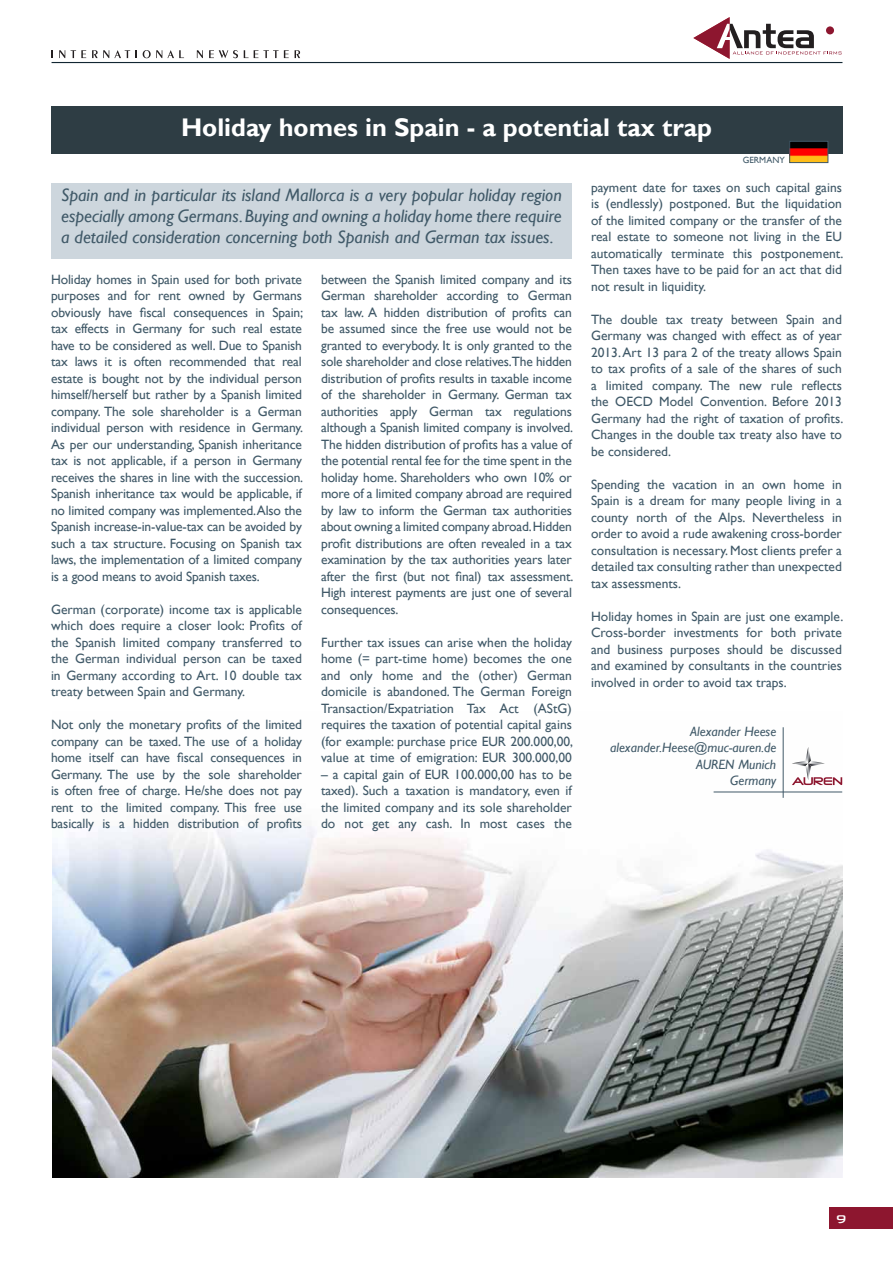
<style>
.page{position:relative;width:893px;height:1263px;background:#fff}
.page>*{position:absolute;margin:0;border:0;box-sizing:border-box;transform-origin:0 0}
.t1{font:700 25.5px "Gill Sans";color:#fff}
.TEXTO_ARTÍCULOS{font:italic 18px/21px "Gill Sans";color:#405968;text-align:justify}
.t2{font:500 15px "Bank Gothic BT";color:#fff}
.TEXTO_ARTÍCULOS-2{font:13.5px/16.5px "Gill Sans";color:#405968;text-align:justify}
.TEXTO_ARTÍCULOS-3{font:italic 13.5px "Gill Sans";color:#405968}
.t3{font:9px "Gill Sans";color:#405968}
</style>
<div class="page">
<div style="left:829px;top:1208px;width:64px;height:21px;background:#8d162f"></div>
<img style="left:52px;top:727px;width:790px;height:451px">
<div style="left:51px;top:106px;width:791px;height:47px;background:#2e3d44"></div>
<img style="left:791px;top:143px;width:35px;height:18px">
<div style="left:789px;top:141px;width:39px;height:22px;border:1px solid #405968"></div>
<div style="left:51px;top:183px;width:521px;height:75px;background:#cdd6dd"></div>
<svg style="left:791px;top:747px;width:51px;height:38px"></svg>
<hr style="left:714px;top:792px;width:128px;height:1px;background:#405968">
<hr style="left:783px;top:727px;width:1px;height:71px;background:#405968">
<svg style="left:59px;top:50px;width:6px;height:8px"></svg>
<svg style="left:71px;top:50px;width:15px;height:8px"></svg>
<svg style="left:92px;top:50px;width:45px;height:8px"></svg>
<svg style="left:143px;top:50px;width:41px;height:8px"></svg>
<svg style="left:197px;top:50px;width:6px;height:8px"></svg>
<svg style="left:209px;top:50px;width:29px;height:8px"></svg>
<svg style="left:244px;top:50px;width:45px;height:8px"></svg>
<svg style="left:295px;top:50px;width:5px;height:8px"></svg>
<svg style="left:693px;top:17px;width:148px;height:42px"></svg>
<div style="left:826px;top:26px;width:8px;height:8px;background:#8d162f;border-radius:50%"></div>
<hr style="left:52px;top:62px;width:790px;height:1px;background:#122632">
<p class="t1" style="left:181px;top:112px;width:532px">Holiday homes in Spain - a potential tax trap</p>
<p class="t3" style="left:743px;top:154px;width:44px">GERMANY</p>
<p class="TEXTO_ARTÍCULOS" style="left:61px;top:185px;width:502px">Spain and in particular its island Mallorca is a very popular holiday region especially among Germans. Buying and owning a holiday home there require a detailed consideration concerning both Spanish and German tax issues.</p>
<p class="TEXTO_ARTÍCULOS-2" style="left:51px;top:271px;width:254px">Holiday homes in Spain used for both private purposes and for rent owned by Germans obviously have fiscal consequences in Spain; tax effects in Germany for such real estate have to be considered as well. Due to Spanish tax laws it is often recommended that real estate is bought not by the individual person himself/herself but rather by a Spanish limited company. The sole shareholder is a German individual person with residence in Germany.<br>As per our understanding, Spanish inheritance tax is not applicable, if a person in Germany receives the shares in line with the succession.<br>Spanish inheritance tax would be applicable, if no limited company was implemented.Also the Spanish increase-in-value-tax can be avoided by such a tax structure. Focusing on Spanish tax laws, the implementation of a limited company is a good means to avoid Spanish taxes.</p>
<p class="TEXTO_ARTÍCULOS-2" style="left:51px;top:601px;width:252px">German (corporate) income tax is applicable which does require a closer look: Profits of the Spanish limited company transferred to the German individual person can be taxed in Germany according to Art. 10 double tax treaty between Spain and Germany.</p>
<p class="TEXTO_ARTÍCULOS-2" style="left:51px;top:717px;width:252px">Not only the monetary profits of the limited company can be taxed. The use of a holiday home itself can have fiscal consequences in Germany. The use by the sole shareholder is often free of charge. He/she does not pay rent to the limited company. This free use basically is a hidden distribution of profits</p>
<p class="TEXTO_ARTÍCULOS-2" style="left:321px;top:271px;width:254px">between the Spanish limited company and its German shareholder according to German tax law. A hidden distribution of profits can be assumed since the free use would not be granted to everybody. It is only granted to the sole shareholder and close relatives.The hidden distribution of profits results in taxable income of the shareholder in Germany. German tax authorities apply German tax regulations although a Spanish limited company is involved.<br>The hidden distribution of profits has a value of the potential rental fee for the time spent in the holiday home. Shareholders who own 10% or more of a limited company abroad are required by law to inform the German tax authorities about owning a limited company abroad. Hidden profit distributions are often revealed in a tax examination by the tax authorities years later after the first (but not final) tax assessment.<br>High interest payments are just one of several consequences.</p>
<p class="TEXTO_ARTÍCULOS-2" style="left:321px;top:634px;width:254px">Further tax issues can arise when the holiday home (= part-time home) becomes the one and only home and the (other) German domicile is abandoned. The German Foreign Transaction/Expatriation Tax Act (AStG) requires the taxation of potential capital gains (for example: purchase price EUR 200.000,00, value at time of emigration: EUR 300.000,00</p>
<p class="TEXTO_ARTÍCULOS-2" style="left:321px;top:766px;width:252px">– a capital gain of EUR 100.000,00 has to be taxed). Such a taxation is mandatory, even if the limited company and its sole shareholder do not get any cash. In most cases the</p>
<p class="TEXTO_ARTÍCULOS-2" style="left:591px;top:179px;width:254px">payment date for taxes on such capital gains is (endlessly) postponed. But the liquidation of the limited company or the transfer of the real estate to someone not living in the EU automatically terminate this postponement.<br>Then taxes have to be paid for an act that did not result in liquidity.</p>
<p class="TEXTO_ARTÍCULOS-2" style="left:591px;top:311px;width:254px">The double tax treaty between Spain and Germany was changed with effect as of year 2013. Art 13 para 2 of the treaty allows Spain to tax profits of a sale of the shares of such a limited company. The new rule reflects the OECD Model Convention. Before 2013<br>Germany had the right of taxation of profits.<br>Changes in the double tax treaty also have to be considered.</p>
<p class="TEXTO_ARTÍCULOS-2" style="left:591px;top:476px;width:252px">Spending the vacation in an own home in Spain is a dream for many people living in a county north of the Alps. Nevertheless in order to avoid a rude awakening cross-border consultation is necessary. Most clients prefer a detailed tax consulting rather than unexpected tax assessments.</p>
<p class="TEXTO_ARTÍCULOS-2" style="left:591px;top:608px;width:254px">Holiday homes in Spain are just one example.<br>Cross-border investments for both private and business purposes should be discussed and examined by consultants in the countries involved in order to avoid tax traps.</p>
<p class="TEXTO_ARTÍCULOS-3" style="left:690px;top:723px;width:88px">Alexander Heese</p>
<p class="TEXTO_ARTÍCULOS-3" style="left:610px;top:740px;width:168px">alexander.Heese@muc-auren.de</p>
<p class="TEXTO_ARTÍCULOS-3" style="left:696px;top:756px;width:82px">AUREN Munich</p>
<p class="TEXTO_ARTÍCULOS-3" style="left:730px;top:773px;width:48px">Germany</p>
<p class="t2" style="left:835px;top:1211px;width:13px">9</p>
</div>
